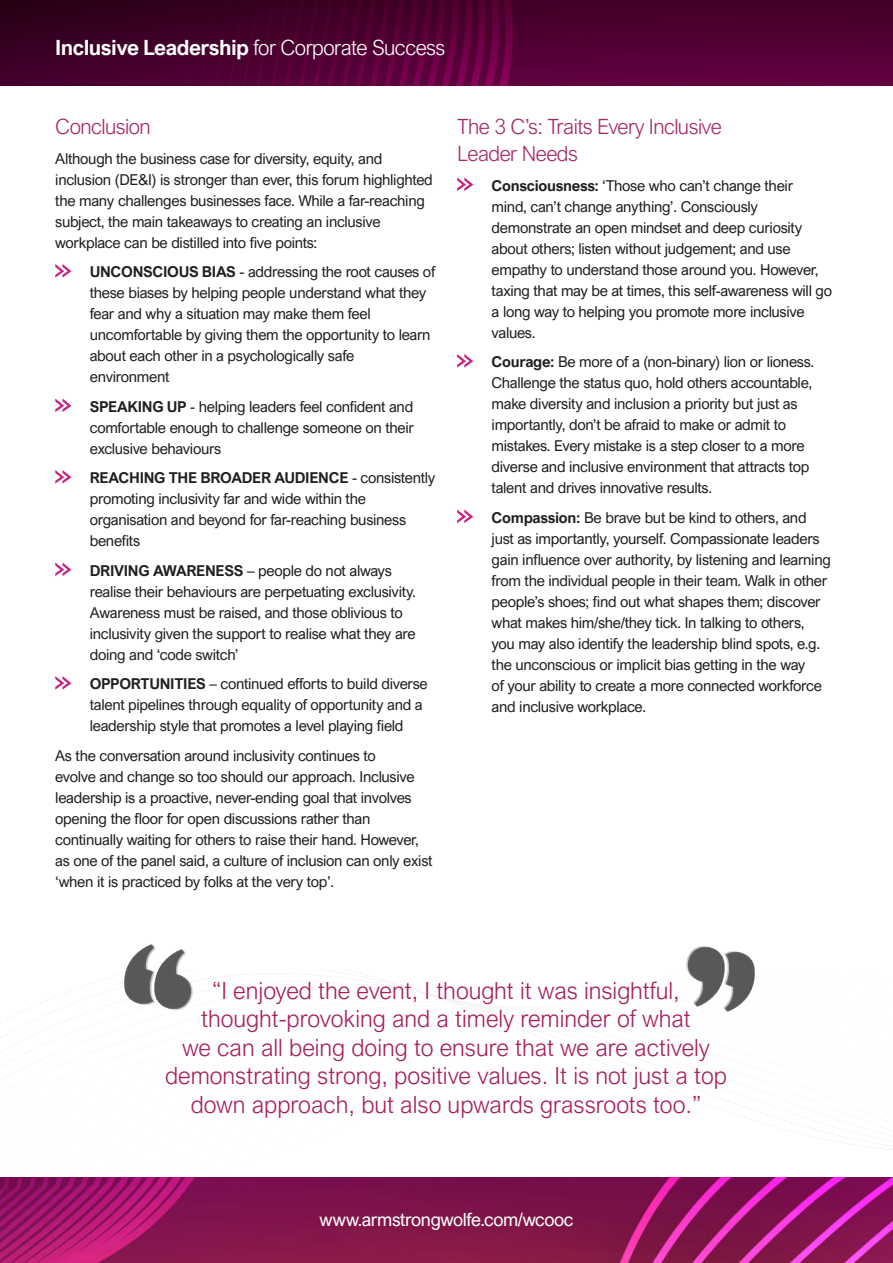
<style>
.page{position:relative;width:893px;height:1263px;background:#fff}
.page>*{position:absolute;margin:0;border:0;box-sizing:border-box;transform-origin:0 0}
.t1{font:300 23.7px/28.5px "Arial Nova";color:#a61f5e;text-align:center}
.t2{font:300 21px/27px "Arial Nova";letter-spacing:-.025em;color:#a52869}
.t3{font:700 21px "Arial Nova";letter-spacing:-.025em;color:#fff}
.t4{font:18.15px "Arial Nova";letter-spacing:-.02em;color:#fff}
.t5{font:15px/21px "Arial Nova";letter-spacing:-.02em;color:#231f20}
.s1{font-weight:300}
.s2{font-weight:700}
</style>
<div class="page">
<img style="left:0;top:1178px;width:893px;height:85px">
<svg style="left:55px;top:264px;width:16px;height:14px"></svg>
<svg style="left:55px;top:398px;width:16px;height:14px"></svg>
<svg style="left:55px;top:470px;width:16px;height:14px"></svg>
<svg style="left:55px;top:562px;width:16px;height:14px"></svg>
<svg style="left:55px;top:676px;width:16px;height:14px"></svg>
<svg style="left:457px;top:177px;width:16px;height:14px"></svg>
<svg style="left:457px;top:354px;width:16px;height:14px"></svg>
<svg style="left:457px;top:509px;width:16px;height:14px"></svg>
<img style="left:0;top:0;width:893px;height:85px">
<img style="left:124px;top:944px;width:69px;height:67px">
<img style="left:686px;top:946px;width:69px;height:66px">
<h2 class="t3" style="left:55px;top:39px;width:392px">Inclusive Leadership <span class="s1">for Corporate Success</span></h2>
<h2 class="t2" style="left:55px;top:115px;width:97px">Conclusion</h2>
<p class="t5" style="left:55px;top:149px;width:379px">Although the business case for diversity, equity, and inclusion (DE&amp;I) is stronger than ever, this forum highlighted the many challenges businesses face. While a far-reaching subject, the main takeaways to creating an inclusive workplace can be distilled into five points:</p>
<p class="t5" style="left:90px;top:262px;width:347px"><span class="s2">UNCONSCIOUS BIAS</span> - addressing the root causes of these biases by helping people understand what they fear and why a situation may make them feel uncomfortable by giving them the opportunity to learn about each other in a psychologically safe environment</p>
<p class="t5" style="left:90px;top:396px;width:326px;text-align:justify"><span class="s2">SPEAKING UP</span> - helping leaders feel confident and comfortable enough to challenge someone on their exclusive behaviours</p>
<p class="t5" style="left:90px;top:468px;width:347px"><span class="s2">REACHING THE BROADER AUDIENCE</span> - consistently promoting inclusivity far and wide within the organisation and beyond for far-reaching business benefits</p>
<p class="t5" style="left:90px;top:561px;width:328px"><span class="s2">DRIVING AWARENESS</span> – people do not always realise their behaviours are perpetuating exclusivity.<br>Awareness must be raised, and those oblivious to inclusivity given the support to realise what they are doing and ‘code switch’</p>
<p class="t5" style="left:90px;top:674px;width:339px"><span class="s2">OPPORTUNITIES</span> – continued efforts to build diverse talent pipelines through equality of opportunity and a leadership style that promotes a level playing field</p>
<p class="t5" style="left:55px;top:746px;width:379px">As the conversation around inclusivity continues to<br>evolve and change so too should our approach. Inclusive leadership is a proactive, never-ending goal that involves opening the floor for open discussions rather than continually waiting for others to raise their hand. However, as one of the panel said, a culture of inclusion can only exist ‘when it is practiced by folks at the very top’.</p>
<h2 class="t2" style="left:457px;top:115px;width:266px">The 3 C’s: Traits Every Inclusive<br>Leader Needs</h2>
<p class="t5" style="left:492px;top:176px;width:342px"><span class="s2">Consciousness:</span> ‘Those who can’t change their mind, can’t change anything’. Consciously demonstrate an open mindset and deep curiosity about others; listen without judgement; and use empathy to understand those around you. However, taxing that may be at times, this self-awareness will go a long way to helping you promote more inclusive values.</p>
<p class="t5" style="left:492px;top:352px;width:324px"><span class="s2">Courage:</span> Be more of a (non-binary) lion or lioness.<br>Challenge the status quo, hold others accountable, make diversity and inclusion a priority but just as importantly, don’t be afraid to make or admit to mistakes. Every mistake is a step closer to a more diverse and inclusive environment that attracts top talent and drives innovative results.</p>
<p class="t5" style="left:492px;top:508px;width:341px"><span class="s2">Compassion:</span> Be brave but be kind to others, and just as importantly, yourself. Compassionate leaders gain influence over authority, by listening and learning from the individual people in their team. Walk in other people’s shoes; find out what shapes them; discover what makes him/she/they tick. In talking to others, you may also identify the leadership blind spots, e.g. the unconscious or implicit bias getting in the way<br>of your ability to create a more connected workforce and inclusive workplace.</p>
<p class="t1" style="left:165px;top:978px;width:563px">“I enjoyed the event, I thought it was insightful, thought-provoking and a timely reminder of what<br>we can all being doing to ensure that we are actively demonstrating strong, positive values. It is not just a top down approach, but also upwards grassroots too.”</p>
<p class="t4" style="left:320px;top:1211px;width:255px">www.armstrongwolfe.com/wcooc</p>
</div>
